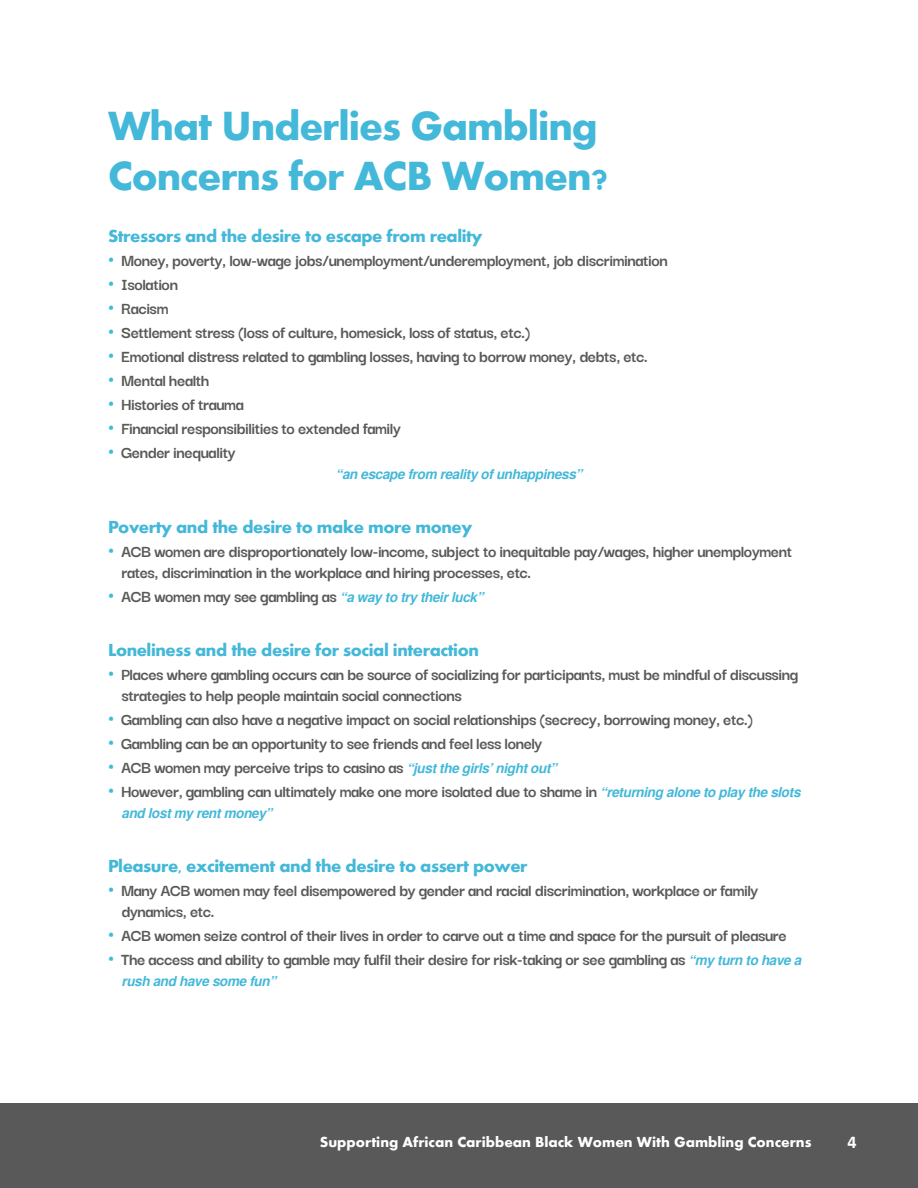
<style>
.page{position:relative;width:918px;height:1188px;background:#fff}
.page>*{position:absolute;margin:0;border:0;box-sizing:border-box;transform-origin:0 0}
.TEXT_default_sasa{font:700 42px/50.4px "Aharoni";letter-spacing:-.025em;color:#43b8d9}
.TEXT_default_sasa-2{font:700 18px/21px "Darker Grotesque";letter-spacing:-.025em;color:#595959}
.TEXT_default_sasa-3{font:700 18px "Aharoni";letter-spacing:-.025em;color:#43b8d9}
.t1{font:700 18px "Calibri";color:#fff}
.t2{font:700 15px "Aharoni";color:#fff}
.TEXT_default_sasa-4{font:italic 700 13.5px "Free Sans";letter-spacing:-.025em;color:#43b8d9}
.s1{font-weight:900;font-size:22.5px;color:#42badc}
.s2{font-family:"Free Sans";font-style:italic;font-size:13.5px;color:#43b8d9}
</style>
<div class="page">
<div style="left:0;top:1103px;width:918px;height:85px;background:#595959"></div>
<p class="TEXT_default_sasa" style="left:108px;top:104px;width:504px">What Underlies Gambling<br>Concerns for ACB Women?</p>
<p class="TEXT_default_sasa-3" style="left:108px;top:229px;width:376px">Stressors and the desire to escape from reality</p>
<p class="TEXT_default_sasa-2" style="left:108px;top:249px;width:561px"><span class="s1">•</span> Money, poverty, low-wage jobs/unemployment/underemployment, job discrimination</p>
<p class="TEXT_default_sasa-2" style="left:108px;top:273px;width:72px"><span class="s1">•</span> Isolation</p>
<p class="TEXT_default_sasa-2" style="left:108px;top:297px;width:62px"><span class="s1">•</span> Racism</p>
<p class="TEXT_default_sasa-2" style="left:108px;top:321px;width:424px"><span class="s1">•</span> Settlement stress (loss of culture, homesick, loss of status, etc.)</p>
<p class="TEXT_default_sasa-2" style="left:108px;top:345px;width:541px"><span class="s1">•</span> Emotional distress related to gambling losses, having to borrow money, debts, etc.</p>
<p class="TEXT_default_sasa-2" style="left:108px;top:369px;width:103px"><span class="s1">•</span> Mental health</p>
<p class="TEXT_default_sasa-2" style="left:108px;top:393px;width:137px"><span class="s1">•</span> Histories of trauma</p>
<p class="TEXT_default_sasa-2" style="left:108px;top:417px;width:294px"><span class="s1">•</span> Financial responsibilities to extended family</p>
<p class="TEXT_default_sasa-2" style="left:108px;top:441px;width:129px"><span class="s1">•</span> Gender inequality</p>
<p class="TEXT_default_sasa-4" style="left:336px;top:464px;width:248px">“an escape from reality of unhappiness”</p>
<p class="TEXT_default_sasa-3" style="left:108px;top:520px;width:366px">Poverty and the desire to make more money</p>
<p class="TEXT_default_sasa-2" style="left:122px;top:540px;width:672px;text-indent:-14px"><span class="s1">•</span> ACB women are disproportionately low-income, subject to inequitable pay/wages, higher unemployment rates, discrimination in the workplace and hiring processes, etc.</p>
<p class="TEXT_default_sasa-2" style="left:108px;top:585px;width:377px"><span class="s1">•</span> ACB women may see gambling as <span class="s2">“a way to try their luck”</span></p>
<p class="TEXT_default_sasa-3" style="left:108px;top:643px;width:372px">Loneliness and the desire for social interaction</p>
<p class="TEXT_default_sasa-2" style="left:122px;top:663px;width:678px;text-indent:-14px"><span class="s1">•</span> Places where gambling occurs can be source of socializing for participants, must be mindful of discussing strategies to help people maintain social connections</p>
<p class="TEXT_default_sasa-2" style="left:108px;top:708px;width:647px"><span class="s1">•</span> Gambling can also have a negative impact on social relationships (secrecy, borrowing money, etc.)</p>
<p class="TEXT_default_sasa-2" style="left:108px;top:732px;width:436px"><span class="s1">•</span> Gambling can be an opportunity to see friends and feel less lonely</p>
<p class="TEXT_default_sasa-2" style="left:108px;top:756px;width:451px"><span class="s1">•</span> ACB women may perceive trips to casino as <span class="s2">“just the girls’ night out”</span></p>
<p class="TEXT_default_sasa-2" style="left:108px;top:780px;width:694px"><span class="s1">•</span> However, gambling can ultimately make one more isolated due to shame in <span class="s2">“returning alone to play the slots</span></p>
<p class="TEXT_default_sasa-4" style="left:122px;top:803px;width:152px">and lost my rent money”</p>
<p class="TEXT_default_sasa-3" style="left:108px;top:859px;width:421px">Pleasure, excitement and the desire to assert power</p>
<p class="TEXT_default_sasa-2" style="left:122px;top:879px;width:638px;text-indent:-14px"><span class="s1">•</span> Many ACB women may feel disempowered by gender and racial discrimination, workplace or family dynamics, etc.</p>
<p class="TEXT_default_sasa-2" style="left:108px;top:924px;width:680px"><span class="s1">•</span> ACB women seize control of their lives in order to carve out a time and space for the pursuit of pleasure</p>
<p class="TEXT_default_sasa-2" style="left:108px;top:948px;width:695px"><span class="s1">•</span> The access and ability to gamble may fulfil their desire for risk-taking or see gambling as <span class="s2">“my turn to have a</span></p>
<p class="TEXT_default_sasa-4" style="left:122px;top:971px;width:156px">rush and have some fun”</p>
<p class="t2" style="left:320px;top:1136px;width:493px">Supporting African Caribbean Black Women With Gambling Concerns</p>
<p class="t1" style="left:848px;top:1129px;width:11px">4</p>
</div>
